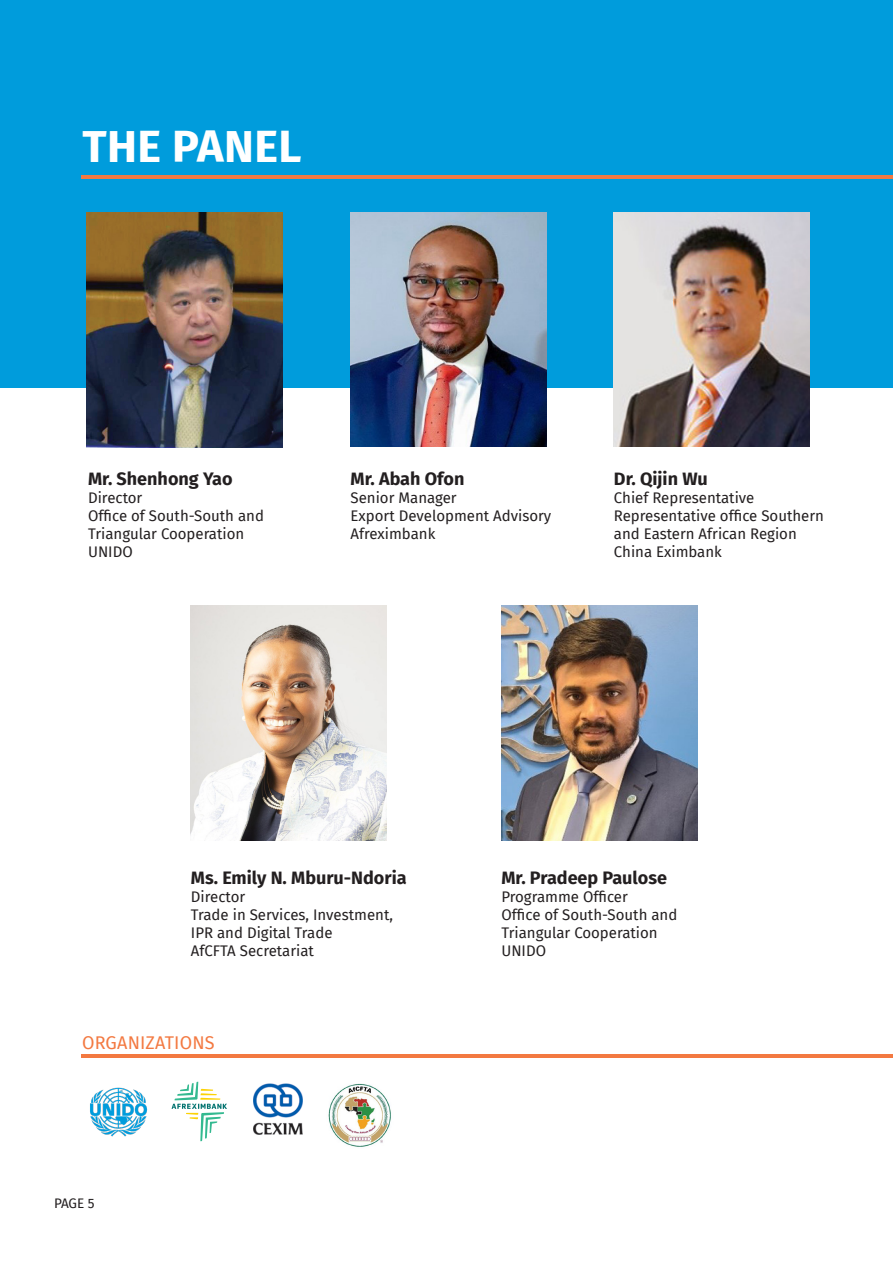
<style>
.page{position:relative;width:893px;height:1263px;background:#fff}
.page>*{position:absolute;margin:0;border:0;box-sizing:border-box;transform-origin:0 0}
.t1{font:700 45px "Fira Sans";letter-spacing:.01em;color:#fff}
.t2{font:700 18px "Fira Sans";color:#231f20}
.t3{font:18px "Fira Sans";letter-spacing:.01em;color:#f37941}
.t4{font:15px/18px "Fira Sans";color:#231f20}
.t5{font:13.5px "Fira Sans";color:#231f20}
</style>
<div class="page">
<div style="left:0;top:0;width:893px;height:388px;background:#009cdc"></div>
<img style="left:87px;top:213px;width:195px;height:234px">
<img style="left:614px;top:213px;width:196px;height:234px">
<img style="left:191px;top:606px;width:196px;height:234px">
<img style="left:351px;top:213px;width:195px;height:234px">
<img style="left:501px;top:606px;width:196px;height:234px">
<hr style="left:82px;top:175px;width:811px;height:3px;background:#f37941">
<img style="left:90px;top:1087px;width:58px;height:50px">
<svg style="left:172px;top:1082px;width:55px;height:59px"></svg>
<img style="left:253px;top:1083px;width:50px;height:52px">
<img style="left:328px;top:1083px;width:63px;height:64px">
<hr style="left:82px;top:1055px;width:811px;height:3px;background:#f37941">
<p class="t1" style="left:82px;top:109px;width:221px">THE PANEL</p>
<p class="t2" style="left:88px;top:463px;width:146px">Mr. Shenhong Yao</p>
<p class="t4" style="left:88px;top:488px;width:56px">Director</p>
<p class="t4" style="left:88px;top:506px;width:177px">Office of South-South and</p>
<p class="t4" style="left:88px;top:524px;width:158px">Triangular Cooperation</p>
<p class="t4" style="left:88px;top:542px;width:46px">UNIDO</p>
<p class="t2" style="left:351px;top:463px;width:115px">Mr. Abah Ofon</p>
<p class="t4" style="left:351px;top:488px;width:108px">Senior Manager</p>
<p class="t4" style="left:351px;top:506px;width:202px">Export Development Advisory</p>
<p class="t4" style="left:351px;top:524px;width:86px">Afreximbank</p>
<p class="t2" style="left:614px;top:463px;width:95px">Dr. Qijin Wu</p>
<p class="t4" style="left:614px;top:488px;width:142px">Chief Representative</p>
<p class="t4" style="left:614px;top:506px;width:212px">Representative office Southern and Eastern African Region</p>
<p class="t4" style="left:614px;top:542px;width:109px">China Eximbank</p>
<p class="t2" style="left:191px;top:863px;width:217px">Ms. Emily N. Mburu-Ndoria</p>
<p class="t4" style="left:191px;top:888px;width:56px">Director</p>
<p class="t4" style="left:191px;top:906px;width:204px">Trade in Services, Investment,<br>IPR and Digital Trade</p>
<p class="t4" style="left:191px;top:942px;width:125px">AfCFTA Secretariat</p>
<p class="t3" style="left:82px;top:1029px;width:134px">ORGANIZATIONS</p>
<p class="t5" style="left:54px;top:1193px;width:42px">PAGE 5</p>
<p class="t2" style="left:501px;top:863px;width:167px">Mr. Pradeep Paulose</p>
<p class="t4" style="left:501px;top:888px;width:128px">Programme Officer</p>
<p class="t4" style="left:501px;top:906px;width:177px">Office of South-South and</p>
<p class="t4" style="left:501px;top:924px;width:158px">Triangular Cooperation</p>
<p class="t4" style="left:501px;top:942px;width:46px">UNIDO</p>
</div>
